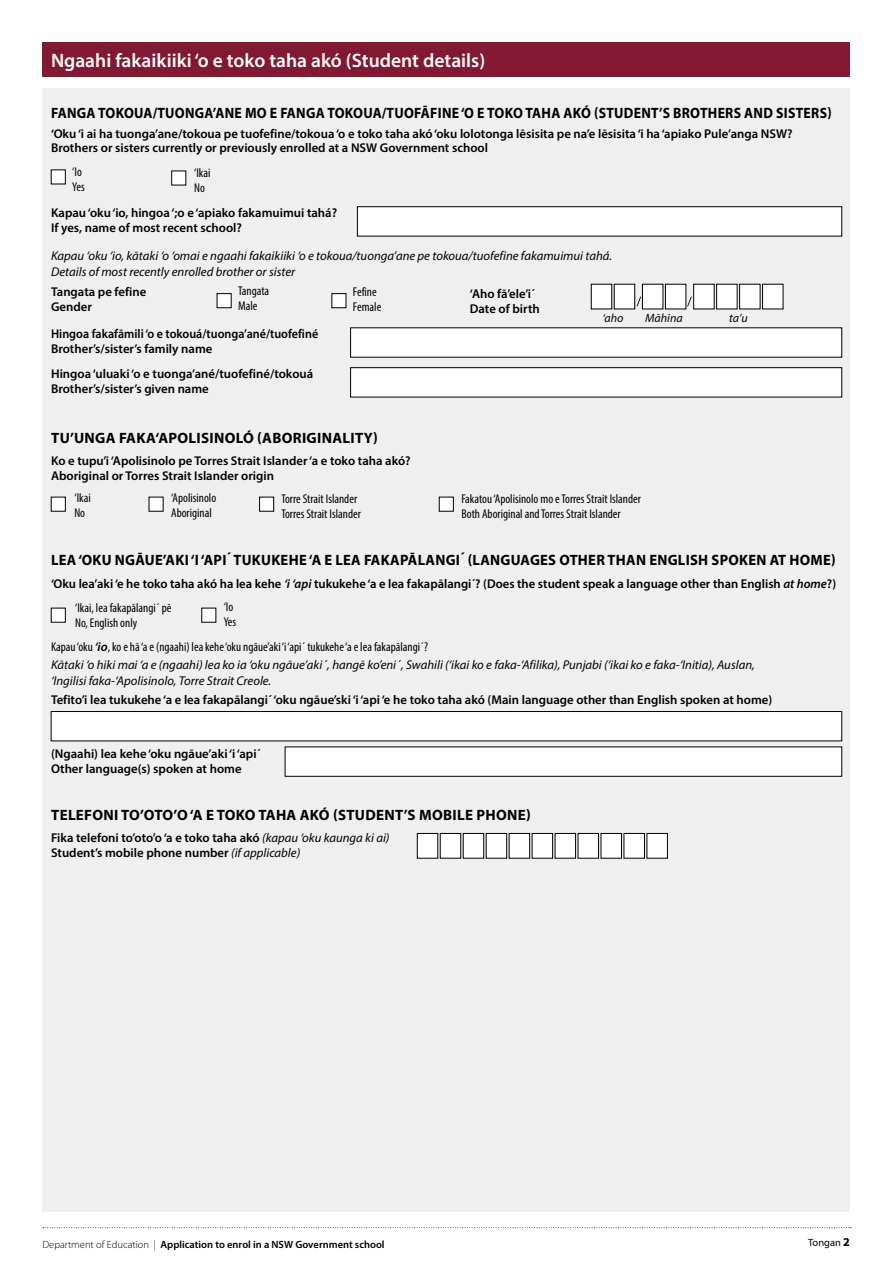
<style>
.page{position:relative;width:893px;height:1263px;background:#fff}
.page>*{position:absolute;margin:0;border:0;box-sizing:border-box;transform-origin:0 0}
.Reverse_Heading{font:600 19.5px "Myriad Pro";color:#fff}
.Subheading_black_cap{font:700 15px "Myriad Pro";letter-spacing:.02em;color:#000}
.Subheading_black_cap-2{font:700 15px "Myriad Pro";letter-spacing:.02em;color:#000;scale:.92 1}
.Questions{font:600 12.75px "Myriad Pro";color:#000}
.Text{font:italic 12.75px/15.3px "Myriad Pro";color:#000}
.Questions_Eng{font:600 12.75px "Myriad Pro";color:#000}
.Answer{font:condensed 12.75px "Myriad Pro";color:#000}
.Answer_Eng{font:condensed 12.75px "Myriad Pro";color:#000}
.Questions-2{font:600 12.75px "Myriad Pro";color:#000;scale:.95 1}
.Eng_Text{font:italic 12.75px "Myriad Pro";color:#000}
.Answer_Eng-2{font:600 12.75px "Myriad Pro";color:#000}
.day_month_year{font:italic 12px "Myriad Pro";color:#000}
.a__Footer{font:600 10.5px "Myriad Pro";color:#000}
.a__Page_Number{font:10.5px "Myriad Pro";color:#000}
.s1{font-style:italic}
.s2{font-weight:600;font-style:italic;font-stretch:normal}
.s3{font-weight:400;font-style:italic}
.s4{font-weight:300}
.s5{font-weight:700;font-size:12px}
</style>
<div class="page">
<div style="left:43px;top:88px;width:807px;height:1124px;background:#efefef"></div>
<div style="left:43px;top:43px;width:807px;height:34px;background:#821834"></div>
<svg style="left:217px;top:293px;width:15px;height:15px"></svg>
<svg style="left:51px;top:497px;width:15px;height:15px"></svg>
<svg style="left:149px;top:497px;width:15px;height:15px"></svg>
<svg style="left:259px;top:497px;width:15px;height:15px"></svg>
<svg style="left:439px;top:497px;width:15px;height:15px"></svg>
<svg style="left:331px;top:293px;width:15px;height:15px"></svg>
<svg style="left:51px;top:608px;width:15px;height:15px"></svg>
<svg style="left:201px;top:608px;width:15px;height:15px"></svg>
<div style="left:172px;top:171px;width:14px;height:14px;background:#fff"></div>
<div style="left:171px;top:171px;width:15px;height:14px;border:1px solid #000"></div>
<div style="left:51px;top:170px;width:14px;height:14px;background:#fff"></div>
<div style="left:51px;top:170px;width:15px;height:14px;border:1px solid #000"></div>
<svg style="left:591px;top:284px;width:192px;height:25px"></svg>
<svg style="left:43px;top:1227px;width:808px;height:1px"></svg>
<div style="left:357px;top:207px;width:485px;height:29px;background:#fff"></div>
<div style="left:51px;top:711px;width:791px;height:30px;background:#fff"></div>
<div style="left:51px;top:711px;width:791px;height:30px;border:1px solid #000"></div>
<div style="left:285px;top:747px;width:557px;height:29px;background:#fff"></div>
<svg style="left:417px;top:833px;width:251px;height:25px"></svg>
<div style="left:350px;top:328px;width:492px;height:29px;background:#fff"></div>
<div style="left:350px;top:367px;width:492px;height:30px;background:#fff;border:1px solid #000"></div>
<p class="Reverse_Heading" style="left:51px;top:48px;width:436px">Ngaahi fakaikiiki ‘o e toko taha akó (Student details)</p>
<p class="Subheading_black_cap-2" style="left:51px;top:103px;width:850px">FANGA TOKOUA/TUONGA’ANE MO E FANGA TOKOUA/TUOFĀFINE ‘O E TOKO TAHA AKÓ (STUDENT’S BROTHERS AND SISTERS)</p>
<p class="Questions" style="left:51px;top:125px;width:743px">‘Oku ‘i ai ha tuonga’ane/tokoua pe tuofefine/tokoua ‘o e toko taha akó ‘oku lolotonga lēsisita pe na’e lēsisita ‘i ha ‘apiako Pule’anga NSW?</p>
<p class="Questions_Eng" style="left:51px;top:139px;width:439px">Brothers or sisters currently or previously enrolled at a NSW Government school</p>
<p class="Answer" style="left:72px;top:164px;width:11px">‘Io</p>
<p class="Answer_Eng" style="left:72px;top:179px;width:14px">Yes</p>
<p class="Answer" style="left:194px;top:166px;width:18px">‘Ikai</p>
<p class="Answer_Eng" style="left:194px;top:181px;width:12px">No</p>
<p class="Questions" style="left:51px;top:204px;width:288px">Kapau ‘oku ‘io, hingoa ‘;o e ‘apiako fakamuimui tahá?</p>
<p class="Questions_Eng" style="left:51px;top:219px;width:192px">If yes, name of most recent school?</p>
<p class="Text" style="left:51px;top:248px;width:563px">Kapau ‘oku ‘io, kātaki ‘o ‘omai e ngaahi fakaikiiki ‘o e tokoua/tuonga’ane pe tokoua/tuofefine fakamuimui tahá.</p>
<p class="Eng_Text" style="left:51px;top:264px;width:246px">Details of most recently enrolled brother or sister</p>
<p class="Questions" style="left:51px;top:284px;width:97px">Tangata pe fefine</p>
<p class="Questions_Eng" style="left:51px;top:299px;width:42px">Gender</p>
<p class="Answer" style="left:238px;top:283px;width:33px">Tangata</p>
<p class="Answer_Eng" style="left:238px;top:298px;width:21px">Male</p>
<p class="Answer" style="left:353px;top:284px;width:25px">Fefine</p>
<p class="Answer_Eng" style="left:353px;top:299px;width:30px">Female</p>
<p class="Questions" style="left:470px;top:286px;width:67px">‘Aho fā’ele’i´</p>
<p class="Questions_Eng" style="left:470px;top:301px;width:71px">Date of birth</p>
<p class="day_month_year" style="left:603px;top:311px;width:22px">‘aho</p>
<p class="day_month_year" style="left:645px;top:311px;width:39px">Māhina</p>
<p class="day_month_year" style="left:729px;top:311px;width:20px">ta’u</p>
<p class="Questions-2" style="left:51px;top:325px;width:283px">Hingoa fakafāmili ‘o e tokouá/tuonga’ané/tuofefiné</p>
<p class="Questions_Eng" style="left:51px;top:340px;width:163px">Brother’s/sister’s family name</p>
<p class="Questions" style="left:51px;top:366px;width:264px">Hingoa ‘uluaki ‘o e tuonga’ané/tuofefiné/tokouá</p>
<p class="Questions_Eng" style="left:51px;top:381px;width:159px">Brother’s/sister’s given name</p>
<p class="Subheading_black_cap" style="left:51px;top:428px;width:328px">TU’UNGA FAKA‘APOLISINOLÓ (ABORIGINALITY)</p>
<p class="Questions" style="left:51px;top:453px;width:361px">Ko e tupu’i ‘Apolisinolo pe Torres Strait Islander ‘a e toko taha akó?</p>
<p class="Questions_Eng" style="left:51px;top:468px;width:224px">Aboriginal or Torres Strait Islander origin</p>
<p class="Answer" style="left:74px;top:490px;width:18px">‘Ikai</p>
<p class="Answer_Eng" style="left:74px;top:505px;width:12px">No</p>
<p class="Answer" style="left:171px;top:490px;width:47px">‘Apolisinolo</p>
<p class="Answer_Eng" style="left:171px;top:505px;width:42px">Aboriginal</p>
<p class="Answer" style="left:281px;top:491px;width:77px">Torre Strait Islander</p>
<p class="Answer_Eng" style="left:281px;top:506px;width:81px">Torres Strait Islander</p>
<p class="Answer" style="left:461px;top:491px;width:181px">Fakatou ‘Apolisinolo mo e Torres Strait Islander</p>
<p class="Answer_Eng" style="left:461px;top:506px;width:161px">Both Aboriginal and Torres Strait Islander</p>
<p class="Subheading_black_cap" style="left:51px;top:550px;width:786px">LEA ‘OKU NGĀUE’AKI ‘I ‘API´ TUKUKEHE ‘A E LEA FAKAPĀLANGI´ (LANGUAGES OTHER THAN ENGLISH SPOKEN AT HOME)</p>
<p class="Questions" style="left:51px;top:575px;width:787px">‘Oku lea’aki ‘e he toko taha akó ha lea kehe <span class="s1">‘i ‘api</span> tukukehe ‘a e lea fakapālangi´? (Does the student speak a language other than English <span class="s1">at home</span>?)</p>
<p class="Answer" style="left:75px;top:600px;width:98px">‘Ikai, lea fakapālangi´ pē</p>
<p class="Answer_Eng" style="left:75px;top:615px;width:64px">No, English only</p>
<p class="Answer" style="left:224px;top:599px;width:11px">‘Io</p>
<p class="Answer_Eng" style="left:224px;top:614px;width:14px">Yes</p>
<p class="Answer" style="left:51px;top:639px;width:378px">Kapau ‘oku <span class="s2">‘io</span>, ko e hā ‘a e (ngaahi) lea kehe ‘oku ngāue’aki ‘i ‘api´ tukukehe ‘a e lea fakapālangi´?</p>
<p class="Text" style="left:51px;top:657px;width:705px">Kātaki ‘o hiki mai ‘a e (ngaahi) lea ko ia ‘oku ngāue’aki´, hangē ko’eni´, Swahili (‘ikai ko e faka-‘Afilika), Punjabi (‘ikai ko e faka-‘Initia), Auslan, ‘Ingilisi faka-‘Apolisinolo, Torre Strait Creole.</p>
<p class="Questions" style="left:51px;top:692px;width:723px">Tefito’i lea tukukehe ‘a e lea fakapālangi´ ‘oku ngāue’ski ‘i ‘api ‘e he toko taha akó (Main language other than English spoken at home)</p>
<p class="Questions" style="left:51px;top:745px;width:211px">(Ngaahi) lea kehe ‘oku ngāue’aki ‘i ‘api´</p>
<p class="Questions_Eng" style="left:51px;top:760px;width:192px">Other language(s) spoken at home</p>
<p class="Subheading_black_cap" style="left:51px;top:805px;width:481px">TELEFONI TO’OTO’O ‘A E TOKO TAHA AKÓ (STUDENT’S MOBILE PHONE)</p>
<p class="Questions" style="left:51px;top:829px;width:340px">Fika telefoni to’oto’o ‘a e toko taha akó <span class="s3">(kapau ‘oku kaunga ki ai)</span></p>
<p class="Answer_Eng-2" style="left:51px;top:844px;width:251px">Student’s mobile phone number <span class="s3">(if applicable)</span></p>
<p class="a__Footer" style="left:43px;top:1237px;width:344px"><span class="s4">Department of Education |</span> Application to enrol in a NSW Government school</p>
<p class="a__Page_Number" style="left:808px;top:1236px;width:43px">Tongan <span class="s5">2</span></p>
</div>
